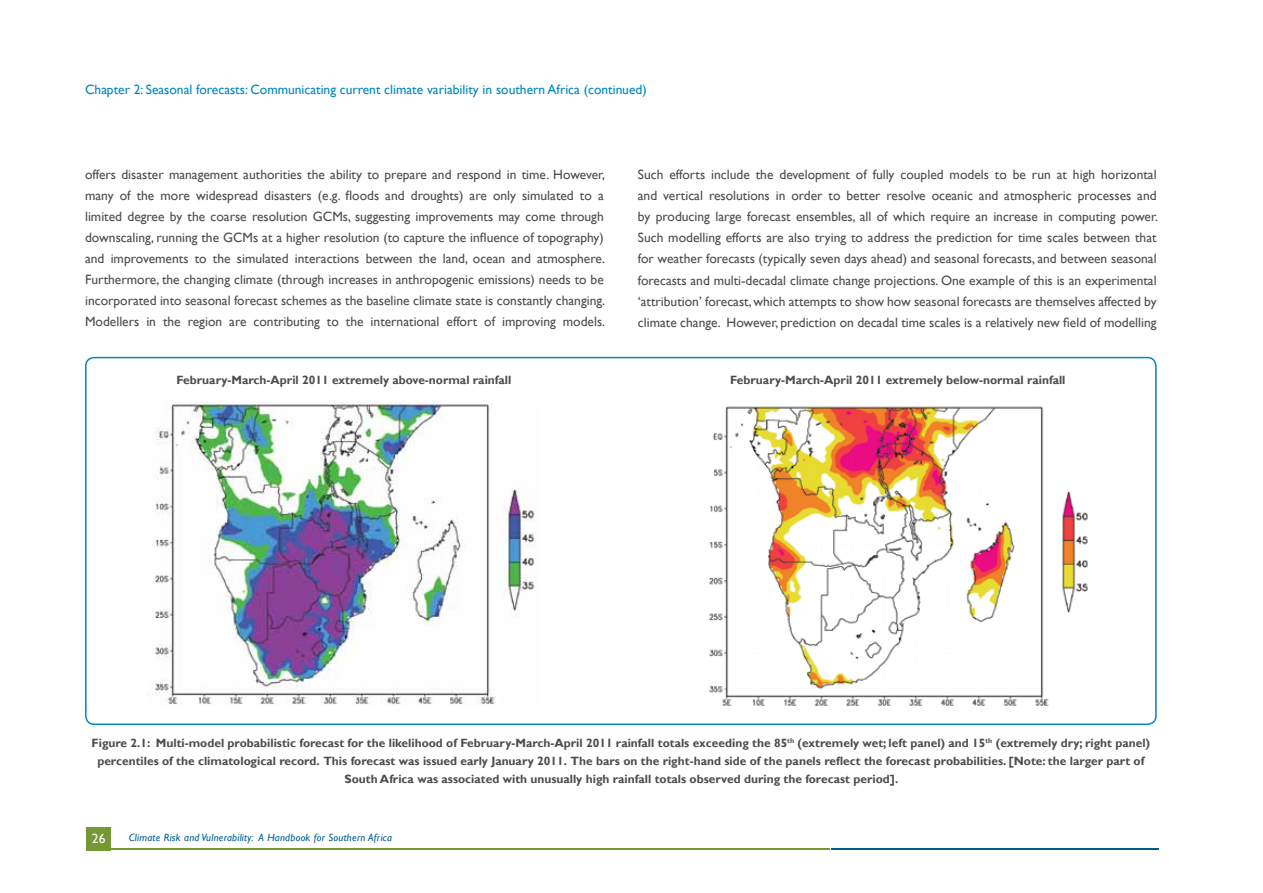
<style>
.page{position:relative;width:1263px;height:893px;background:#fff}
.page>*{position:absolute;margin:0;border:0;box-sizing:border-box;transform-origin:0 0}
.t1{font:13.5px/21px "Gill Sans";color:#4d4d4f;text-align:justify}
.t2{font:13.5px "Gill Sans";color:#0087bf}
.t3{font:13.5px "Gill Sans";color:#fff}
.t4{font:700 12px/18px "Gill Sans";color:#4d4d4f;text-align:center}
.t5{font:italic 10.5px "Gill Sans";letter-spacing:.025em;color:#005c8e}
</style>
<div class="page">
<div style="left:87px;top:827px;width:24px;height:23px;background:#759832"></div>
<hr style="left:87px;top:849px;width:742px;height:1px;background:#759832">
<hr style="left:831px;top:849px;width:327px;height:1px;background:#005c8e">
<img style="left:155px;top:402px;width:382px;height:303px">
<img style="left:709px;top:406px;width:379px;height:300px">
<div style="left:85px;top:357px;width:1072px;height:368px;border:2px solid #0087bf;border-radius:9px"></div>
<p class="t2" style="left:85px;top:82px;width:563px">Chapter 2: Seasonal forecasts: Communicating current climate variability in southern Africa (continued)</p>
<p class="t1" style="left:85px;top:165px;width:522px">offers disaster management authorities the ability to prepare and respond in time. However, many of the more widespread disasters (e.g. floods and droughts) are only simulated to a limited degree by the coarse resolution GCMs, suggesting improvements may come through downscaling, running the GCMs at a higher resolution (to capture the influence of topography) and improvements to the simulated interactions between the land, ocean and atmosphere.<br>Furthermore, the changing climate (through increases in anthropogenic emissions) needs to be incorporated into seasonal forecast schemes as the baseline climate state is constantly changing.<br>Modellers in the region are contributing to the international effort of improving models.</p>
<p class="t1" style="left:638px;top:165px;width:522px">Such efforts include the development of fully coupled models to be run at high horizontal and vertical resolutions in order to better resolve oceanic and atmospheric processes and by producing large forecast ensembles, all of which require an increase in computing power.<br>Such modelling efforts are also trying to address the prediction for time scales between that for weather forecasts (typically seven days ahead) and seasonal forecasts, and between seasonal forecasts and multi-decadal climate change projections. One example of this is an experimental ‘attribution’ forecast, which attempts to show how seasonal forecasts are themselves affected by climate change. However, prediction on decadal time scales is a relatively new field of modelling</p>
<p class="t4" style="left:176px;top:371px;width:336px">February-March-April 2011 extremely above-normal rainfall</p>
<p class="t4" style="left:730px;top:371px;width:337px">February-March-April 2011 extremely below-normal rainfall</p>
<p class="t4" style="left:91px;top:734px;width:1060px">Figure 2.1: Multi-model probabilistic forecast for the likelihood of February-March-April 2011 rainfall totals exceeding the 85<sup>th</sup> (extremely wet; left panel) and 15<sup>th</sup> (extremely dry; right panel) percentiles of the climatological record. This forecast was issued early January 2011. The bars on the right-hand side of the panels reflect the forecast probabilities. [Note: the larger part of<br>South Africa was associated with unusually high rainfall totals observed during the forecast period].</p>
<p class="t3" style="left:92px;top:831px;width:15px">26</p>
<p class="t5" style="left:129px;top:831px;width:265px">Climate Risk and Vulnerability: A Handbook for Southern Africa</p>
</div>
